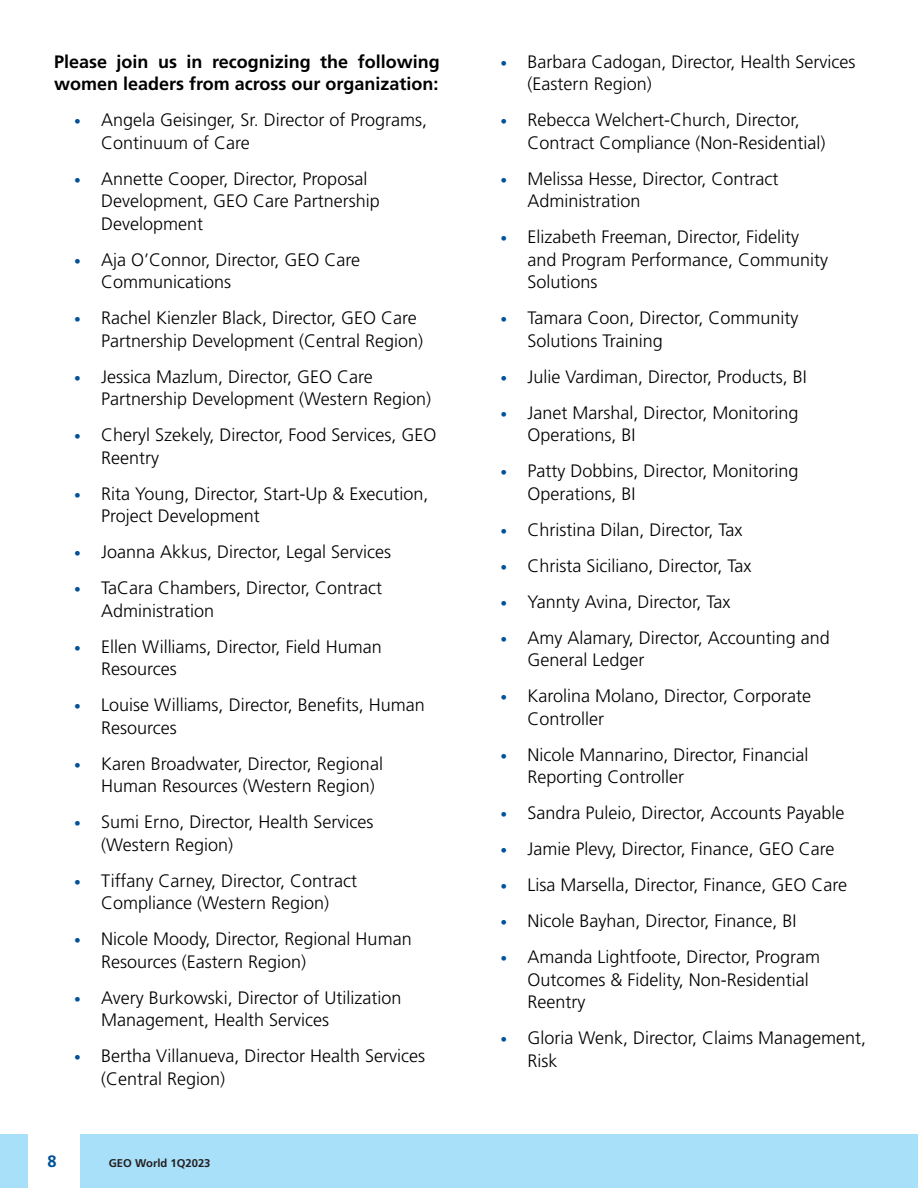
<style>
.page{position:relative;width:918px;height:1188px;background:#fff}
.page>*{position:absolute;margin:0;border:0;box-sizing:border-box;transform-origin:0 0}
.t1{font:300 18px/22.5px "Frutiger LT Std";color:#000}
._2nd_paragraph_style{font:700 18px/22.5px "Frutiger LT Std";color:#000}
.t2{font:700 16.5px "Frutiger LT Std";color:#01529a}
.t3{font:700 11.25px "Frutiger LT Std";color:#231f20}
.s1{font-size:13.5px;color:#01529a}
</style>
<div class="page">
<div style="left:0;top:1134px;width:918px;height:54px;background:#a8dff9"></div>
<div style="left:28px;top:1134px;width:52px;height:54px;background:#fff"></div>
<p class="_2nd_paragraph_style" style="left:54px;top:50px;width:387px">Please join us in recognizing the following women leaders from across our organization:</p>
<p class="t1" style="left:101px;top:109px;width:328px;text-indent:-27px"><span class="s1">•</span> Angela Geisinger, Sr. Director of Programs,<br>Continuum of Care</p>
<p class="t1" style="left:101px;top:167px;width:280px;text-indent:-27px"><span class="s1">•</span> Annette Cooper, Director, Proposal<br>Development, GEO Care Partnership<br>Development</p>
<p class="t1" style="left:101px;top:248px;width:261px;text-indent:-27px"><span class="s1">•</span> Aja O’Connor, Director, GEO Care<br>Communications</p>
<p class="t1" style="left:101px;top:307px;width:324px;text-indent:-27px"><span class="s1">•</span> Rachel Kienzler Black, Director, GEO Care<br>Partnership Development (Central Region)</p>
<p class="t1" style="left:101px;top:365px;width:332px;text-indent:-27px"><span class="s1">•</span> Jessica Mazlum, Director, GEO Care<br>Partnership Development (Western Region)</p>
<p class="t1" style="left:101px;top:424px;width:337px;text-indent:-27px"><span class="s1">•</span> Cheryl Szekely, Director, Food Services, GEO<br>Reentry</p>
<p class="t1" style="left:101px;top:482px;width:329px;text-indent:-27px"><span class="s1">•</span> Rita Young, Director, Start-Up &amp; Execution,<br>Project Development</p>
<p class="t1" style="left:74px;top:541px;width:319px"><span class="s1">•</span> Joanna Akkus, Director, Legal Services</p>
<p class="t1" style="left:101px;top:577px;width:283px;text-indent:-27px"><span class="s1">•</span> TaCara Chambers, Director, Contract<br>Administration</p>
<p class="t1" style="left:101px;top:635px;width:282px;text-indent:-27px"><span class="s1">•</span> Ellen Williams, Director, Field Human<br>Resources</p>
<p class="t1" style="left:101px;top:694px;width:325px;text-indent:-27px"><span class="s1">•</span> Louise Williams, Director, Benefits, Human<br>Resources</p>
<p class="t1" style="left:101px;top:752px;width:283px;text-indent:-27px"><span class="s1">•</span> Karen Broadwater, Director, Regional<br>Human Resources (Western Region)</p>
<p class="t1" style="left:101px;top:811px;width:274px;text-indent:-27px"><span class="s1">•</span> Sumi Erno, Director, Health Services (Western Region)</p>
<p class="t1" style="left:74px;top:869px;width:284px;text-align:center"><span class="s1">•</span> Tiffany Carney, Director, Contract<br>Compliance (Western Region)</p>
<p class="t1" style="left:101px;top:928px;width:312px;text-indent:-27px"><span class="s1">•</span> Nicole Moody, Director, Regional Human<br>Resources (Eastern Region)</p>
<p class="t1" style="left:101px;top:986px;width:302px;text-indent:-27px"><span class="s1">•</span> Avery Burkowski, Director of Utilization<br>Management, Health Services</p>
<p class="t1" style="left:101px;top:1045px;width:325px;text-indent:-27px"><span class="s1">•</span> Bertha Villanueva, Director Health Services (Central Region)</p>
<p class="t2" style="left:48px;top:1152px;width:11px">8</p>
<p class="t3" style="left:109px;top:1157px;width:103px">GEO World 1Q2023</p>
<p class="t1" style="left:528px;top:50px;width:330px;text-indent:-27px"><span class="s1">•</span> Barbara Cadogan, Director, Health Services (Eastern Region)</p>
<p class="t1" style="left:528px;top:109px;width:300px;text-indent:-27px"><span class="s1">•</span> Rebecca Welchert-Church, Director,<br>Contract Compliance (Non-Residential)</p>
<p class="t1" style="left:528px;top:167px;width:253px;text-indent:-27px"><span class="s1">•</span> Melissa Hesse, Director, Contract<br>Administration</p>
<p class="t1" style="left:528px;top:226px;width:302px;text-indent:-27px"><span class="s1">•</span> Elizabeth Freeman, Director, Fidelity and Program Performance, Community<br>Solutions</p>
<p class="t1" style="left:528px;top:307px;width:273px;text-indent:-27px"><span class="s1">•</span> Tamara Coon, Director, Community<br>Solutions Training</p>
<p class="t1" style="left:501px;top:365px;width:308px"><span class="s1">•</span> Julie Vardiman, Director, Products, BI</p>
<p class="t1" style="left:528px;top:401px;width:273px;text-indent:-27px"><span class="s1">•</span> Janet Marshal, Director, Monitoring<br>Operations, BI</p>
<p class="t1" style="left:528px;top:460px;width:273px;text-indent:-27px"><span class="s1">•</span> Patty Dobbins, Director, Monitoring<br>Operations, BI</p>
<p class="t1" style="left:501px;top:518px;width:244px"><span class="s1">•</span> Christina Dilan, Director, Tax</p>
<p class="t1" style="left:501px;top:554px;width:253px"><span class="s1">•</span> Christa Siciliano, Director, Tax</p>
<p class="t1" style="left:501px;top:590px;width:232px"><span class="s1">•</span> Yannty Avina, Director, Tax</p>
<p class="t1" style="left:528px;top:626px;width:304px;text-indent:-27px"><span class="s1">•</span> Amy Alamary, Director, Accounting and<br>General Ledger</p>
<p class="t1" style="left:528px;top:685px;width:285px;text-indent:-27px"><span class="s1">•</span> Karolina Molano, Director, Corporate<br>Controller</p>
<p class="t1" style="left:528px;top:743px;width:283px;text-indent:-27px"><span class="s1">•</span> Nicole Mannarino, Director, Financial<br>Reporting Controller</p>
<p class="t1" style="left:501px;top:802px;width:346px"><span class="s1">•</span> Sandra Puleio, Director, Accounts Payable</p>
<p class="t1" style="left:501px;top:838px;width:336px"><span class="s1">•</span> Jamie Plevy, Director, Finance, GEO Care</p>
<p class="t1" style="left:501px;top:874px;width:348px"><span class="s1">•</span> Lisa Marsella, Director, Finance, GEO Care</p>
<p class="t1" style="left:501px;top:910px;width:298px"><span class="s1">•</span> Nicole Bayhan, Director, Finance, BI</p>
<p class="t1" style="left:528px;top:946px;width:294px;text-indent:-27px"><span class="s1">•</span> Amanda Lightfoote, Director, Program<br>Outcomes &amp; Fidelity, Non-Residential<br>Reentry</p>
<p class="t1" style="left:528px;top:1027px;width:340px;text-indent:-27px"><span class="s1">•</span> Gloria Wenk, Director, Claims Management,<br>Risk</p>
</div>
